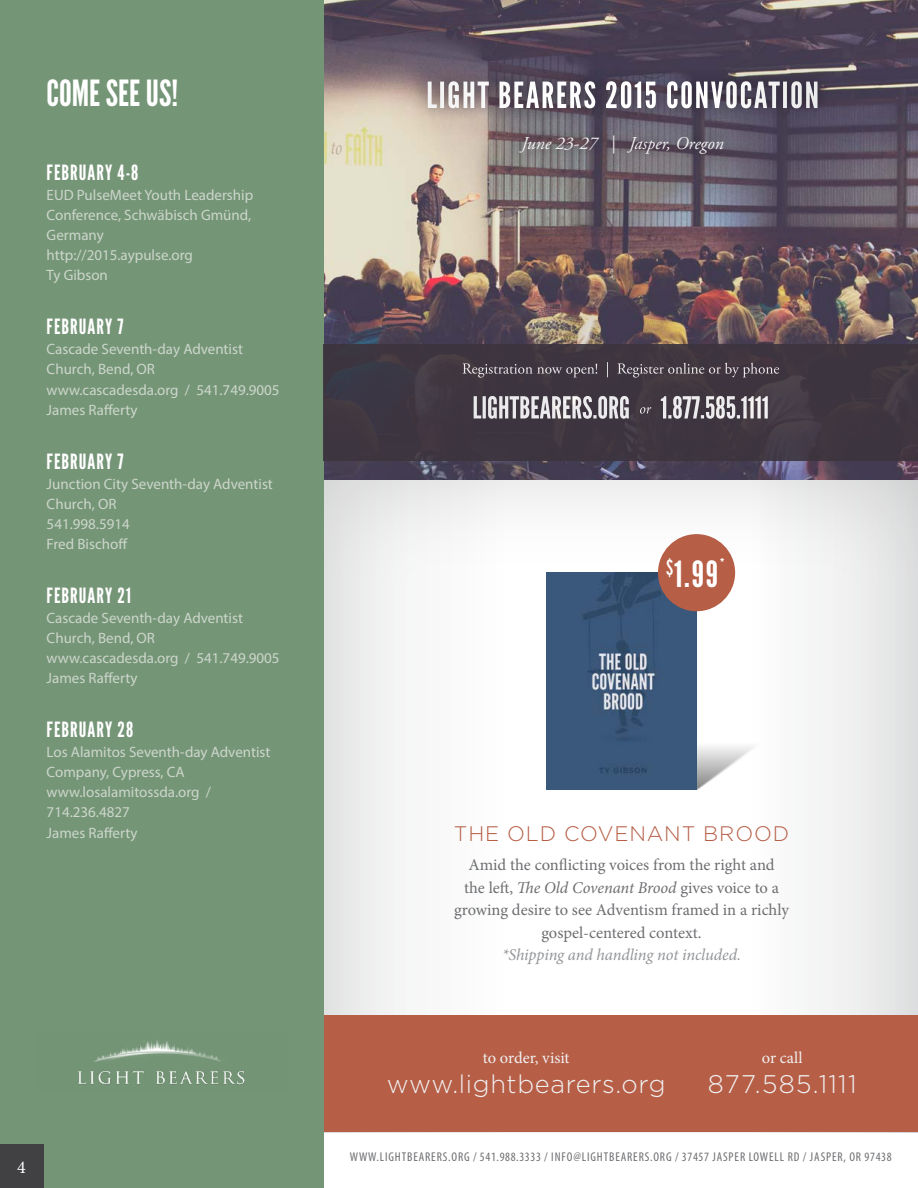
<style>
.page{position:relative;width:918px;height:1188px;background:#fff}
.page>*{position:absolute;margin:0;border:0;box-sizing:border-box;transform-origin:0 0}
.t1{font:36px "League Gothic";letter-spacing:.05em;color:#fff}
.t2{font:36px "League Gothic";color:#fff}
.t3{font:30.3px "League Gothic";color:#fff}
.t4{font:300 25.5px "Gotham";letter-spacing:.025em;color:#f1f1f2}
.t5{font:300 25.5px "Gotham";letter-spacing:.05em;color:#f1f1f2}
.t6{font:21px "League Gothic";letter-spacing:.05em;color:#fff}
.t7{font:300 21px "Gotham";letter-spacing:.04em;color:#b65e46}
.t8{font:italic 18px "Adobe Garamond Pro";color:#f1f1f2}
.t9{font:18px "Minion Pro";color:#fff}
.t10{font:16.5px/22.5px "Minion Pro";color:#6d6e71;text-align:center}
.t11{font:italic 16.5px "Minion Pro";letter-spacing:-.01em;color:#939598}
.t12{font:16.5px "Minion Pro";color:#f1f1f2}
.t13{font:15.15px "Adobe Garamond Pro";color:#fff}
.t14{font:15px/20.1px "Myriad Pro";color:#ccd6cb}
.t15{font:15px "League Gothic";color:#fff}
.t16{font:condensed 12.75px "Myriad Pro";letter-spacing:.07em;color:#6d6e71}
.s1{font-style:italic}
</style>
<div class="page">
<img style="left:323px;top:0;width:595px;height:468px">
<div style="left:311px;top:468px;width:607px;height:665px;background:#000;opacity:.15"></div>
<div style="left:317px;top:1016px;width:601px;height:116px;background:#b65e46"></div>
<svg style="left:697px;top:742px;width:70px;height:48px"></svg>
<div style="left:0;top:0;width:323px;height:1188px;background:#759577"></div>
<div style="left:0;top:1145px;width:43px;height:43px;background:#414042"></div>
<img style="left:78px;top:1040px;width:167px;height:45px">
<img style="left:547px;top:573px;width:150px;height:217px">
<div style="left:658px;top:534px;width:77px;height:77px;background:#b65e46;border-radius:50%"></div>
<div style="left:413px;top:67px;width:418px;height:100px;background:#000;opacity:.4"></div>
<div style="left:323px;top:344px;width:595px;height:117px;background:#3c343d"></div>
<h1 class="t2" style="left:47px;top:72px;width:133px">COME SEE US!</h1>
<h3 class="t6" style="left:47px;top:160px;width:93px">FEBRUARY 4-8</h3>
<p class="t14" style="left:47px;top:185px;width:208px">EUD PulseMeet Youth Leadership<br>Conference, Schwäbisch Gmünd,<br>Germany http://2015.aypulse.org<br>Ty Gibson</p>
<h3 class="t6" style="left:47px;top:314px;width:79px">FEBRUARY 7</h3>
<p class="t14" style="left:47px;top:339px;width:234px">Cascade Seventh-day Adventist<br>Church, Bend, OR www.cascadesda.org / 541.749.9005<br>James Rafferty</p>
<h3 class="t6" style="left:47px;top:449px;width:79px">FEBRUARY 7</h3>
<p class="t14" style="left:47px;top:473px;width:228px">Junction City Seventh-day Adventist<br>Church, OR<br>541.998.5914<br>Fred Bischoff</p>
<h3 class="t6" style="left:47px;top:583px;width:86px">FEBRUARY 21</h3>
<p class="t14" style="left:47px;top:608px;width:234px">Cascade Seventh-day Adventist<br>Church, Bend, OR www.cascadesda.org / 541.749.9005<br>James Rafferty</p>
<h3 class="t6" style="left:47px;top:717px;width:88px">FEBRUARY 28</h3>
<p class="t14" style="left:47px;top:742px;width:225px">Los Alamitos Seventh-day Adventist<br>Company, Cypress, CA www.losalamitossda.org /<br>714.236.4827<br>James Rafferty</p>
<p class="t9" style="left:17px;top:1155px;width:10px">4</p>
<h1 class="t1" style="left:426px;top:74px;width:394px">LIGHT BEARERS 2015 CONVOCATION</h1>
<p class="t8" style="left:521px;top:132px;width:204px">June 23-27 | Jasper, Oregon</p>
<p class="t13" style="left:462px;top:360px;width:319px">Registration now open! | Register online or by phone</p>
<h2 class="t3" style="left:472px;top:390px;width:298px">LIGHTBEARERS.ORG <sup>or</sup> 1.877.585.1111</h2>
<h1 class="t1" style="left:666px;top:553px;width:54px"><sup>$</sup>1.99</h1>
<p class="t15" style="left:720px;top:555px;width:6px">*</p>
<h3 class="t7" style="left:454px;top:820px;width:337px">THE OLD COVENANT BROOD</h3>
<p class="t10" style="left:454px;top:854px;width:337px">Amid the conflicting voices from the right and<br>the left, <span class="s1">The Old Covenant Brood</span> gives voice to a growing desire to see Adventism framed in a richly gospel-centered context.</p>
<p class="t11" style="left:502px;top:944px;width:240px">*Shipping and handling not included.</p>
<p class="t12" style="left:483px;top:1047px;width:88px">to order, visit</p>
<h3 class="t4" style="left:387px;top:1068px;width:280px">www.lightbearers.org</h3>
<p class="t12" style="left:762px;top:1047px;width:42px">or call</p>
<h3 class="t5" style="left:708px;top:1068px;width:150px">877.585.1111</h3>
<p class="t16" style="left:350px;top:1149px;width:543px">WWW.LIGHTBEARERS.ORG / 541.988.3333 / INFO@LIGHTBEARERS.ORG / 37457 JASPER LOWELL RD / JASPER, OR 97438</p>
</div>
